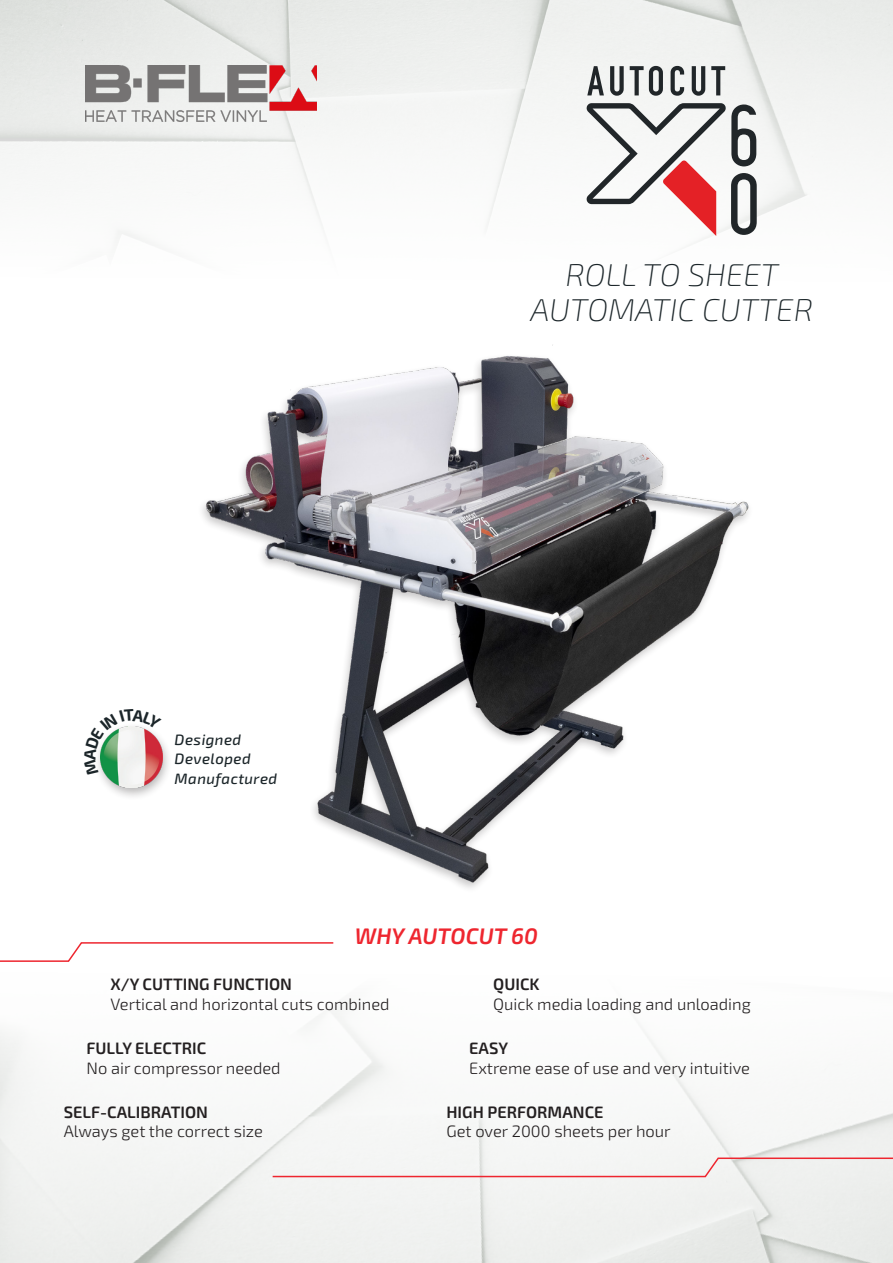
<style>
.page{position:relative;width:893px;height:1263px;background:#fff}
.page>*{position:absolute;margin:0;border:0;box-sizing:border-box;transform-origin:0 0}
.Testo{font:italic 200 31.5px/34.5px "Exo 2";color:#1b2529;text-align:center}
.Testo-2{font:italic 600 22.5px "Exo 2";color:#ee262f}
.Testo-3{font:300 16.5px "Exo 2";color:#231f20}
.Testo-4{font:600 16.5px "Exo 2";color:#231f20}
.t1{font:italic 500 15px "Exo 2";letter-spacing:.03em;color:#1b2529}
</style>
<div class="page">
<div style="left:0;top:0;width:893px;height:565px;background:linear-gradient(to bottom,#edefed,#fff)"></div>
<svg style="left:271px;top:1157px;width:622px;height:21px"></svg>
<svg style="left:0;top:942px;width:334px;height:20px"></svg>
<svg style="left:586px;top:103px;width:171px;height:133px"></svg>
<svg style="left:587px;top:66px;width:17px;height:29px"></svg>
<svg style="left:610px;top:66px;width:14px;height:30px"></svg>
<svg style="left:630px;top:66px;width:33px;height:30px"></svg>
<svg style="left:671px;top:66px;width:13px;height:30px"></svg>
<svg style="left:692px;top:66px;width:13px;height:30px"></svg>
<svg style="left:711px;top:66px;width:14px;height:29px"></svg>
<img style="left:85px;top:66px;width:232px;height:55px">
<img style="left:135px;top:319px;width:684px;height:570px">
<div style="left:93px;top:722px;width:80px;height:79px;background:#231f20;opacity:.33"></div>
<img style="left:101px;top:726px;width:62px;height:62px">
<svg style="left:93px;top:709px;width:69px;height:66px"></svg>
<p class="Testo" style="left:530px;top:258px;width:284px">ROLL TO SHEET<br>AUTOMATIC CUTTER</p>
<p class="t1" style="left:175px;top:730px;width:68px">Designed</p>
<p class="t1" style="left:175px;top:750px;width:78px">Developed</p>
<p class="t1" style="left:175px;top:769px;width:104px">Manufactured</p>
<p class="Testo-2" style="left:355px;top:923px;width:185px">WHY AUTOCUT 60</p>
<p class="Testo-4" style="left:111px;top:975px;width:183px">X/Y CUTTING FUNCTION</p>
<p class="Testo-3" style="left:111px;top:994px;width:281px">Vertical and horizontal cuts combined</p>
<p class="Testo-4" style="left:493px;top:975px;width:48px">QUICK</p>
<p class="Testo-3" style="left:493px;top:994px;width:259px">Quick media loading and unloading</p>
<p class="Testo-4" style="left:87px;top:1038px;width:121px">FULLY ELECTRIC</p>
<p class="Testo-3" style="left:87px;top:1058px;width:196px">No air compressor needed</p>
<p class="Testo-4" style="left:469px;top:1038px;width:40px">EASY</p>
<p class="Testo-3" style="left:469px;top:1058px;width:282px">Extreme ease of use and very intuitive</p>
<p class="Testo-4" style="left:64px;top:1102px;width:146px">SELF-CALIBRATION</p>
<p class="Testo-3" style="left:64px;top:1122px;width:201px">Always get the correct size</p>
<p class="Testo-4" style="left:446px;top:1102px;width:159px">HIGH PERFORMANCE</p>
<p class="Testo-3" style="left:446px;top:1122px;width:226px">Get over 2000 sheets per hour</p>
</div>
